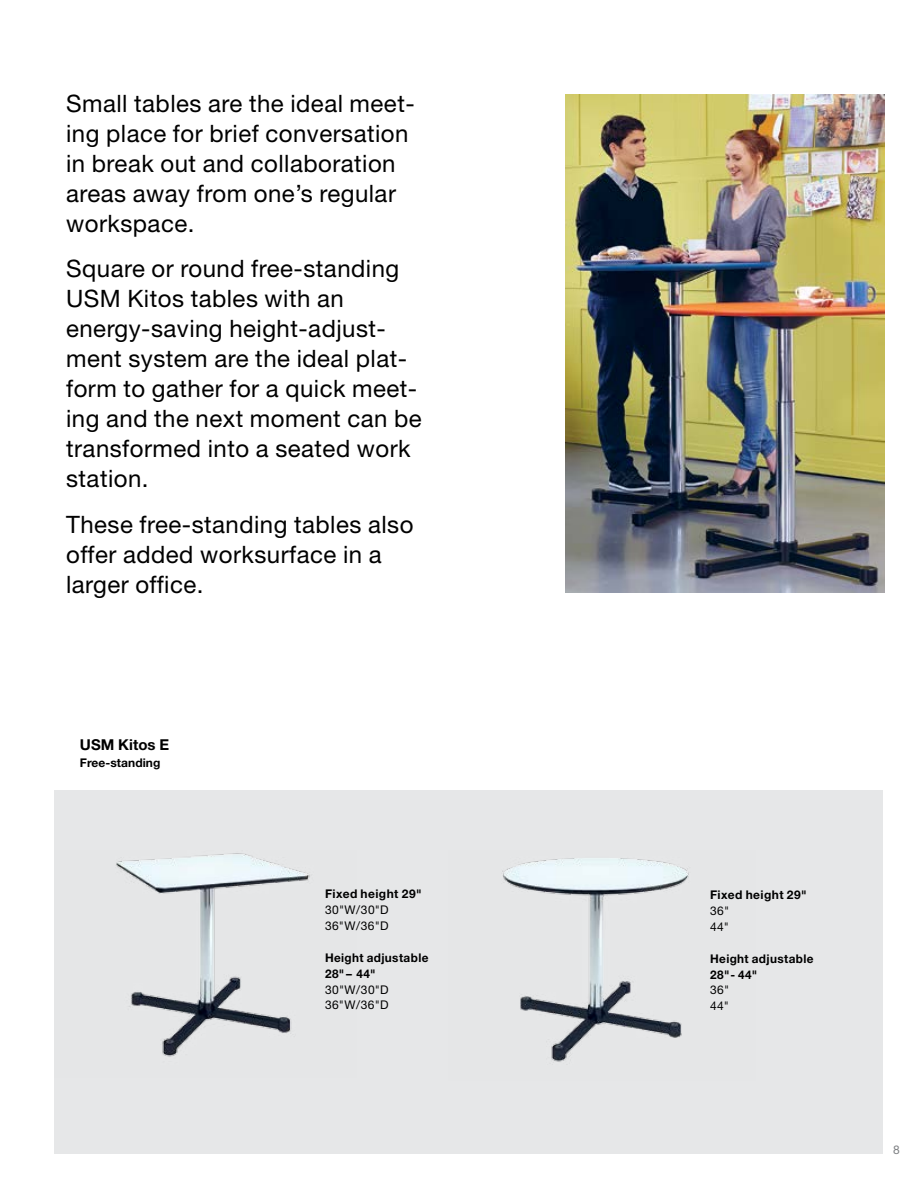
<style>
.page{position:relative;width:918px;height:1188px;background:#fff}
.page>*{position:absolute;margin:0;border:0;box-sizing:border-box;transform-origin:0 0}
.t1{font:24px/30px "Helvetica Neue";letter-spacing:.02em;color:#000}
.t2{font:700 15px "Helvetica Neue";letter-spacing:.005em;color:#000}
.t3{font:700 12px/15.9px "Helvetica Neue";letter-spacing:.035em;color:#000}
.t4{font:12px/15.9px "Helvetica Neue";letter-spacing:.035em;color:#000}
.t5{font:700 12px "Helvetica Neue";letter-spacing:.005em;color:#000}
.t6{font:12px "Helvetica Neue";color:#808285}
</style>
<div class="page">
<div style="left:54px;top:791px;width:829px;height:363px;background:#e6e7e8"></div>
<img style="left:116px;top:853px;width:194px;height:204px">
<img style="left:502px;top:858px;width:187px;height:204px">
<img style="left:565px;top:95px;width:319px;height:497px">
<p class="t1" style="left:66px;top:88px;width:350px">Small tables are the ideal meet&shy;ing place for brief conversation in break out and collaboration areas away from one’s regular workspace.</p>
<p class="t1" style="left:66px;top:253px;width:357px">Square or round free-standing<br>USM Kitos tables with an energy-saving height-adjust&shy;ment system are the ideal plat&shy;form to gather for a quick meet&shy;ing and the next moment can be transformed into a seated work station.</p>
<p class="t1" style="left:66px;top:509px;width:349px">These free-standing tables also offer added worksurface in a larger office.</p>
<p class="t2" style="left:80px;top:736px;width:91px">USM Kitos E</p>
<p class="t5" style="left:80px;top:755px;width:82px">Free-standing</p>
<p class="t3" style="left:325px;top:886px;width:98px">Fixed height 29"</p>
<p class="t4" style="left:325px;top:902px;width:65px">30"W/30"D<br>36"W/36"D</p>
<p class="t3" style="left:325px;top:949px;width:105px">Height adjustable<br>28" – 44"</p>
<p class="t4" style="left:325px;top:981px;width:65px">30"W/30"D<br>36"W/36"D</p>
<p class="t3" style="left:710px;top:887px;width:98px">Fixed height 29"</p>
<p class="t4" style="left:710px;top:903px;width:21px">36"<br>44"</p>
<p class="t3" style="left:710px;top:950px;width:105px">Height adjustable<br>28" - 44"</p>
<p class="t4" style="left:710px;top:982px;width:21px">36"<br>44"</p>
<p class="t6" style="left:893px;top:1143px;width:8px">8</p>
</div>
